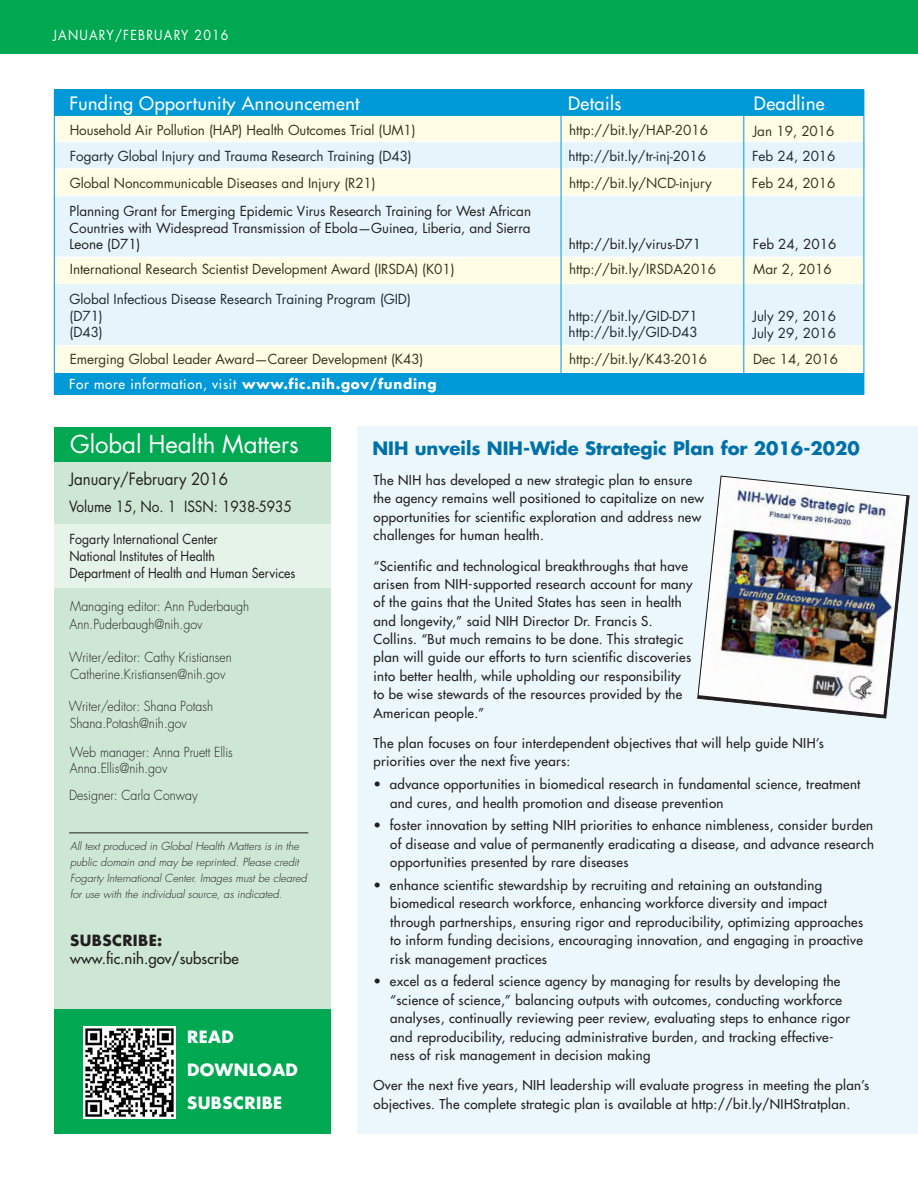
<style>
.page{position:relative;width:918px;height:1188px;background:#fff}
.page>*{position:absolute;margin:0;border:0;box-sizing:border-box;transform-origin:0 0}
.t1{font:24px "Futura Std";letter-spacing:-.005em;color:#fff}
.t2{font:500 18px "Futura Std";letter-spacing:.025em;color:#fff}
.t3{font:700 18px "Futura Std";color:#0071a8}
.No_Spacing{font:700 16.5px "Futura Std";letter-spacing:.025em;color:#fff}
.t4{font:16.5px "Futura Std";letter-spacing:-.005em;color:#231f20;scale:.91 1}
.t5{font:15px "Futura Std";letter-spacing:-.005em;color:#231f20;scale:.91 1}
.t6{font:500 15px "Futura Std";color:#231f20}
.t7{font:700 15px "Futura Std";letter-spacing:.025em;color:#231f20}
.t8{font:13.5px/16.5px "Futura Std";letter-spacing:-.005em;color:#231f20;text-align:justify}
.Body_text{font:300 13.5px/18px "Futura Std";color:#231f20;scale:.91 1}
.t9{font:13.5px/17.2px "Futura Std";letter-spacing:-.005em;color:#231f20;scale:.91 1}
.Normal__Web{font:500 13.5px "Futura Std";letter-spacing:.05em;color:#fff}
.t10{font:13.5px "Futura Std";letter-spacing:.095em;color:#fff;scale:.91 1}
.t11{font:500 13.35px/18.3px "Futura Std";letter-spacing:.025em;color:#231f20}
.t12{font:italic 300 10.8px/16.2px "Futura Std";color:#231f20}
.s1{font-weight:700}
</style>
<div class="page">
<div style="left:0;top:0;width:918px;height:54px;background:#00a851"></div>
<div style="left:357px;top:427px;width:561px;height:707px;background:#ebf7fb"></div>
<div style="left:54px;top:436px;width:276px;height:646px;background:#cee7d4"></div>
<div style="left:54px;top:524px;width:276px;height:64px;background:#e5f3e8"></div>
<div style="left:54px;top:427px;width:276px;height:34px;background:#00a851"></div>
<div style="left:54px;top:1009px;width:276px;height:125px;background:#00a851"></div>
<img style="left:84px;top:1026px;width:92px;height:92px">
<hr style="left:69px;top:833px;width:239px;height:1px;background:#231f20">
<div style="left:54px;top:89px;width:810px;height:27px;background:#0099d8"></div>
<div style="left:54px;top:373px;width:810px;height:21px;background:#0099d8"></div>
<div style="left:54px;top:195px;width:810px;height:62px;background:#e6f5fb"></div>
<img style="left:697px;top:475px;width:213px;height:244px">
<div style="left:54px;top:283px;width:810px;height:62px;background:#e6f5fb"></div>
<div style="left:53px;top:345px;width:810px;height:27px;background:#fffde6"></div>
<div style="left:53px;top:258px;width:810px;height:27px;background:#fffde6"></div>
<div style="left:54px;top:169px;width:810px;height:27px;background:#fffde6"></div>
<div style="left:54px;top:141px;width:810px;height:27px;background:#e6f5fb"></div>
<div style="left:54px;top:115px;width:810px;height:27px;background:#fffde6"></div>
<hr style="left:48px;top:141px;width:843px;height:1px;background:#fff">
<hr style="left:50px;top:195px;width:840px;height:1px;background:#fff">
<hr style="left:42px;top:283px;width:835px;height:1px;background:#fff">
<hr style="left:31px;top:345px;width:836px;height:1px;background:#fff">
<hr style="left:561px;top:109px;width:1px;height:267px;background:#0099d8">
<hr style="left:744px;top:106px;width:1px;height:269px;background:#0099d8">
<p class="t10" style="left:53px;top:26px;width:194px">JANUARY/FEBRUARY 2016</p>
<p class="t2" style="left:69px;top:92px;width:292px">Funding Opportunity Announcement</p>
<p class="t2" style="left:568px;top:92px;width:55px">Details</p>
<p class="t2" style="left:754px;top:92px;width:72px">Deadline</p>
<p class="t8" style="left:70px;top:122px;width:348px">Household Air Pollution (HAP) Health Outcomes Trial (UM1)</p>
<p class="t8" style="left:569px;top:122px;width:141px">http://bit.ly/HAP-2016</p>
<p class="t8" style="left:753px;top:122px;width:83px">Jan 19, 2016</p>
<p class="t8" style="left:70px;top:148px;width:344px">Fogarty Global Injury and Trauma Research Training (D43)</p>
<p class="t8" style="left:569px;top:148px;width:139px">http://bit.ly/tr-inj-2016</p>
<p class="t8" style="left:752px;top:148px;width:85px">Feb 24, 2016</p>
<p class="t8" style="left:70px;top:175px;width:308px">Global Noncommunicable Diseases and Injury (R21)</p>
<p class="t8" style="left:70px;top:203px;width:463px">Planning Grant for Emerging Epidemic Virus Research Training for West African Countries with Widespread Transmission of Ebola—Guinea, Liberia, and Sierra Leone (D71)</p>
<p class="t8" style="left:70px;top:261px;width:386px">International Research Scientist Development Award (IRSDA) (K01)</p>
<p class="t8" style="left:70px;top:291px;width:343px">Global Infectious Disease Research Training Program (GID)</p>
<p class="t8" style="left:70px;top:308px;width:35px">(D71)</p>
<p class="t8" style="left:70px;top:324px;width:35px">(D43)</p>
<p class="t8" style="left:70px;top:351px;width:355px">Emerging Global Leader Award—Career Development (K43)</p>
<p class="Normal__Web" style="left:69px;top:376px;width:369px">For more information, visit <span class="s1">www.fic.nih.gov/funding</span></p>
<p class="t8" style="left:569px;top:175px;width:144px">http://bit.ly/NCD-injury</p>
<p class="t8" style="left:752px;top:175px;width:85px">Feb 24, 2016</p>
<p class="t8" style="left:569px;top:236px;width:134px">http://bit.ly/virus-D71</p>
<p class="t8" style="left:569px;top:261px;width:149px">http://bit.ly/IRSDA2016</p>
<p class="t8" style="left:569px;top:308px;width:131px">http://bit.ly/GID-D71</p>
<p class="t8" style="left:569px;top:324px;width:131px">http://bit.ly/GID-D43</p>
<p class="t8" style="left:569px;top:351px;width:140px">http://bit.ly/K43-2016</p>
<p class="t8" style="left:753px;top:236px;width:85px">Feb 24, 2016</p>
<p class="t8" style="left:753px;top:261px;width:80px">Mar 2, 2016</p>
<p class="t8" style="left:753px;top:308px;width:85px">July 29, 2016</p>
<p class="t8" style="left:753px;top:324px;width:85px">July 29, 2016</p>
<p class="t8" style="left:753px;top:351px;width:86px">Dec 14, 2016</p>
<p class="t1" style="left:70px;top:429px;width:230px">Global Health Matters</p>
<p class="t4" style="left:70px;top:468px;width:176px">January/February 2016</p>
<p class="t5" style="left:69px;top:497px;width:247px">Volume 15, No. 1 ISSN: 1938-5935</p>
<h1 class="t9" style="left:69px;top:531px;width:250px">Fogarty International Center<br>National Institutes of Health<br>Department of Health and Human Services</h1>
<p class="Body_text" style="left:70px;top:597px;width:199px">Managing editor: Ann Puderbaugh<br>Ann.Puderbaugh@nih.gov</p>
<p class="Body_text" style="left:69px;top:649px;width:180px">Writer/editor: Cathy Kristiansen</p>
<p class="Body_text" style="left:70px;top:666px;width:172px">Catherine.Kristiansen@nih.gov</p>
<p class="Body_text" style="left:69px;top:698px;width:160px">Writer/editor: Shana Potash</p>
<p class="Body_text" style="left:70px;top:715px;width:130px">Shana.Potash@nih.gov</p>
<p class="Body_text" style="left:70px;top:744px;width:181px;line-height:16.5px">Web manager: Anna Pruett Ellis<br>Anna.Ellis@nih.gov</p>
<p class="Body_text" style="left:69px;top:787px;width:143px">Designer: Carla Conway</p>
<p class="t12" style="left:70px;top:838px;width:238px">All text produced in Global Health Matters is in the public domain and may be reprinted. Please credit Fogarty International Center. Images must be cleared for use with the individual source, as indicated.</p>
<p class="t7" style="left:70px;top:931px;width:94px">SUBSCRIBE:</p>
<p class="t6" style="left:70px;top:950px;width:170px">www.fic.nih.gov/subscribe</p>
<p class="No_Spacing" style="left:187px;top:1025px;width:48px">READ</p>
<p class="No_Spacing" style="left:187px;top:1058px;width:112px">DOWNLOAD</p>
<p class="No_Spacing" style="left:187px;top:1091px;width:97px">SUBSCRIBE</p>
<p class="t3" style="left:372px;top:437px;width:489px">NIH unveils NIH-Wide Strategic Plan for 2016-2020</p>
<p class="t11" style="left:374px;top:471px;width:332px">The NIH has developed a new strategic plan to ensure the agency remains well positioned to capitalize on new opportunities for scientific exploration and address new challenges for human health.</p>
<p class="t11" style="left:374px;top:557px;width:321px">“Scientific and technological breakthroughs that have arisen from NIH-supported research account for many of the gains that the United States has seen in health and longevity,” said NIH Director Dr. Francis S.<br>Collins. “But much remains to be done. This strategic plan will guide our efforts to turn scientific discoveries into better health, while upholding our responsibility to be wise stewards of the resources provided by the American people.”</p>
<p class="t11" style="left:374px;top:734px;width:452px">The plan focuses on four interdependent objectives that will help guide NIH’s priorities over the next five years:</p>
<p class="t11" style="left:390px;top:775px;width:472px;text-indent:-17px">• advance opportunities in biomedical research in fundamental science, treatment and cures, and health promotion and disease prevention</p>
<p class="t11" style="left:390px;top:816px;width:485px;text-align:justify;text-indent:-17px">• foster innovation by setting NIH priorities to enhance nimbleness, consider burden of disease and value of permanently eradicating a disease, and advance research opportunities presented by rare diseases</p>
<p class="t11" style="left:390px;top:876px;width:474px;text-indent:-17px">• enhance scientific stewardship by recruiting and retaining an outstanding biomedical research workforce, enhancing workforce diversity and impact through partnerships, ensuring rigor and reproducibility, optimizing approaches to inform funding decisions, encouraging innovation, and engaging in proactive risk management practices</p>
<p class="t11" style="left:390px;top:972px;width:461px;text-indent:-17px">• excel as a federal science agency by managing for results by developing the “science of science,” balancing outputs with outcomes, conducting workforce analyses, continually reviewing peer review, evaluating steps to enhance rigor and reproducibility, reducing administrative burden, and tracking effective-</p>
<p class="t11" style="left:390px;top:1046px;width:262px">ness of risk management in decision making</p>
<p class="t11" style="left:374px;top:1076px;width:497px">Over the next five years, NIH leadership will evaluate progress in meeting the plan’s objectives. The complete strategic plan is available at http://bit.ly/NIHStratplan.</p>
</div>
